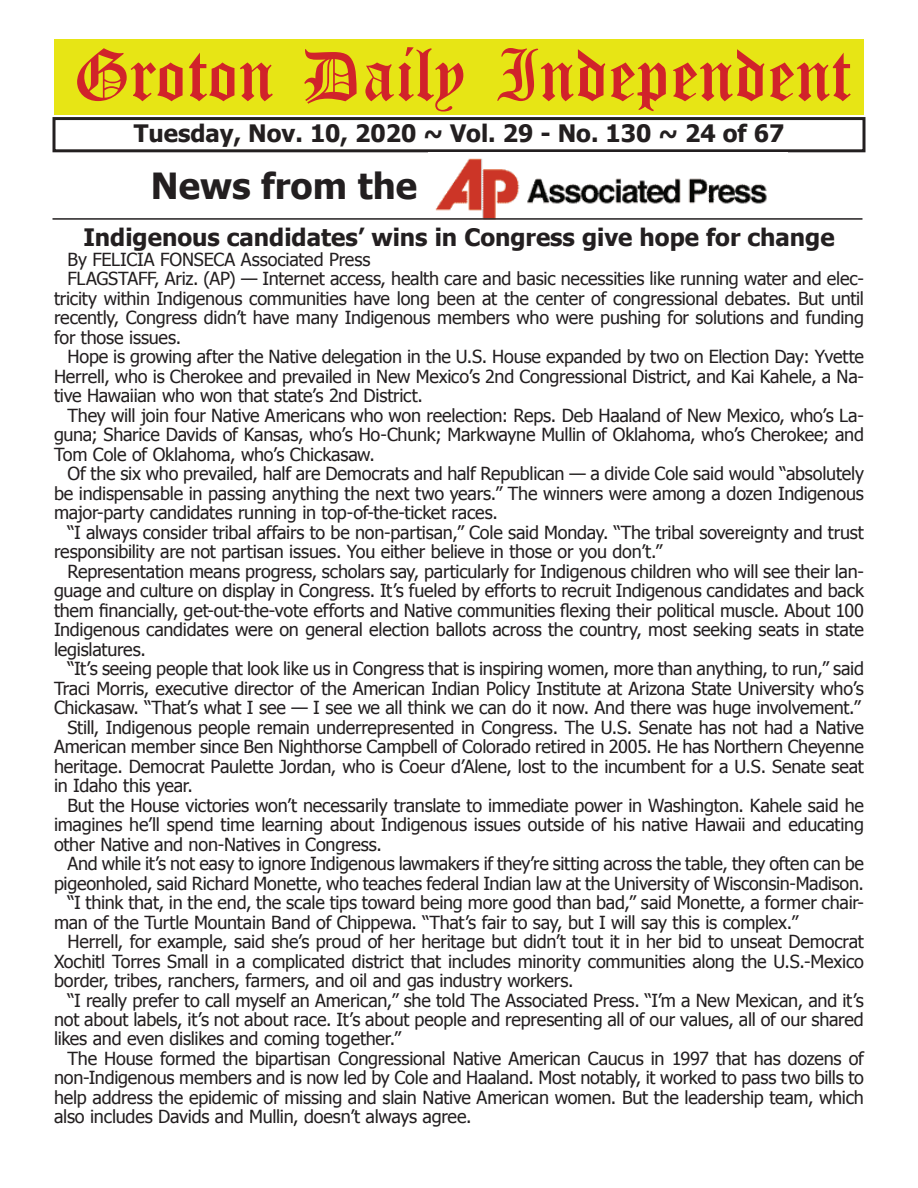
<style>
.page{position:relative;width:918px;height:1188px;background:#fff}
.page>*{position:absolute;margin:0;border:0;box-sizing:border-box;transform-origin:0 0}
.t1{font:54px "Old English Five";color:#d1232a}
.t2{font:700 36px "Tahoma";color:#231f20}
.t3{font:700 24px "Tahoma";color:#231f20}
.t4{font:18px "Tahoma";letter-spacing:-.015em;color:#231f20}
</style>
<div class="page">
<div style="left:52px;top:117px;width:814px;height:35px;border:3px solid #231f20"></div>
<div style="left:54px;top:40px;width:810px;height:75px;background:#e7e515"></div>
<img style="left:435px;top:158px;width:332px;height:60px">
<hr style="left:52px;top:218px;width:810px;height:2px;background:#231f20">
<h1 class="t1" style="left:73px;top:50px;width:779px">Groton Daily Independent</h1>
<h3 class="t3" style="left:134px;top:116px;width:652px">Tuesday, Nov. 10, 2020 ~ Vol. 29 - No. 130 ~ 24 of 67</h3>
<h2 class="t2" style="left:151px;top:161px;width:268px">News from the</h2>
<h3 class="t3" style="left:83px;top:221px;width:753px">Indigenous candidates’ wins in Congress give hope for change</h3>
<p class="t4" style="left:68px;top:247px;width:304px">By FELICIA FONSECA Associated Press</p>
<p class="t4" style="left:68px;top:267px;width:798px">FLAGSTAFF, Ariz. (AP) — Internet access, health care and basic necessities like running water and elec-</p>
<p class="t4" style="left:54px;top:286px;width:811px">tricity within Indigenous communities have long been at the center of congressional debates. But until</p>
<p class="t4" style="left:54px;top:306px;width:811px">recently, Congress didn’t have many Indigenous members who were pushing for solutions and funding</p>
<p class="t4" style="left:54px;top:325px;width:129px">for those issues.</p>
<p class="t4" style="left:68px;top:345px;width:798px">Hope is growing after the Native delegation in the U.S. House expanded by two on Election Day: Yvette</p>
<p class="t4" style="left:54px;top:364px;width:812px">Herrell, who is Cherokee and prevailed in New Mexico’s 2nd Congressional District, and Kai Kahele, a Na-</p>
<p class="t4" style="left:54px;top:384px;width:371px">tive Hawaiian who won that state’s 2nd District.</p>
<p class="t4" style="left:68px;top:403px;width:798px">They will join four Native Americans who won reelection: Reps. Deb Haaland of New Mexico, who’s La-</p>
<p class="t4" style="left:54px;top:423px;width:811px">guna; Sharice Davids of Kansas, who’s Ho-Chunk; Markwayne Mullin of Oklahoma, who’s Cherokee; and</p>
<p class="t4" style="left:54px;top:442px;width:323px">Tom Cole of Oklahoma, who’s Chickasaw.</p>
<p class="t4" style="left:68px;top:462px;width:798px">Of the six who prevailed, half are Democrats and half Republican — a divide Cole said would “absolutely</p>
<p class="t4" style="left:54px;top:481px;width:811px">be indispensable in passing anything the next two years.” The winners were among a dozen Indigenous</p>
<p class="t4" style="left:54px;top:501px;width:445px">major-party candidates running in top-of-the-ticket races.</p>
<p class="t4" style="left:68px;top:520px;width:798px">“I always consider tribal affairs to be non-partisan,” Cole said Monday. “The tribal sovereignty and trust</p>
<p class="t4" style="left:54px;top:540px;width:610px">responsibility are not partisan issues. You either believe in those or you don’t.”</p>
<p class="t4" style="left:68px;top:559px;width:798px">Representation means progress, scholars say, particularly for Indigenous children who will see their lan-</p>
<p class="t4" style="left:54px;top:579px;width:811px">guage and culture on display in Congress. It’s fueled by efforts to recruit Indigenous candidates and back</p>
<p class="t4" style="left:54px;top:598px;width:812px">them financially, get-out-the-vote efforts and Native communities flexing their political muscle. About 100</p>
<p class="t4" style="left:54px;top:618px;width:811px">Indigenous candidates were on general election ballots across the country, most seeking seats in state</p>
<p class="t4" style="left:54px;top:637px;width:93px">legislatures.</p>
<p class="t4" style="left:68px;top:656px;width:798px">“It’s seeing people that look like us in Congress that is inspiring women, more than anything, to run,” said</p>
<p class="t4" style="left:54px;top:676px;width:812px">Traci Morris, executive director of the American Indian Policy Institute at Arizona State University who’s</p>
<p class="t4" style="left:54px;top:695px;width:808px">Chickasaw. “That’s what I see — I see we all think we can do it now. And there was huge involvement.”</p>
<p class="t4" style="left:68px;top:715px;width:798px">Still, Indigenous people remain underrepresented in Congress. The U.S. Senate has not had a Native</p>
<p class="t4" style="left:54px;top:734px;width:811px">American member since Ben Nighthorse Campbell of Colorado retired in 2005. He has Northern Cheyenne</p>
<p class="t4" style="left:54px;top:754px;width:811px">heritage. Democrat Paulette Jordan, who is Coeur d’Alene, lost to the incumbent for a U.S. Senate seat</p>
<p class="t4" style="left:54px;top:773px;width:141px">in Idaho this year.</p>
<p class="t4" style="left:68px;top:793px;width:798px">But the House victories won’t necessarily translate to immediate power in Washington. Kahele said he</p>
<p class="t4" style="left:54px;top:812px;width:811px">imagines he’ll spend time learning about Indigenous issues outside of his native Hawaii and educating</p>
<p class="t4" style="left:54px;top:832px;width:329px">other Native and non-Natives in Congress.</p>
<p class="t4" style="left:68px;top:851px;width:798px">And while it’s not easy to ignore Indigenous lawmakers if they’re sitting across the table, they often can be</p>
<p class="t4" style="left:54px;top:871px;width:812px">pigeonholed, said Richard Monette, who teaches federal Indian law at the University of Wisconsin-Madison.</p>
<p class="t4" style="left:68px;top:890px;width:798px">“I think that, in the end, the scale tips toward being more good than bad,” said Monette, a former chair-</p>
<p class="t4" style="left:54px;top:910px;width:746px">man of the Turtle Mountain Band of Chippewa. “That’s fair to say, but I will say this is complex.”</p>
<p class="t4" style="left:68px;top:929px;width:798px">Herrell, for example, said she’s proud of her heritage but didn’t tout it in her bid to unseat Democrat</p>
<p class="t4" style="left:54px;top:949px;width:811px">Xochitl Torres Small in a complicated district that includes minority communities along the U.S.-Mexico</p>
<p class="t4" style="left:54px;top:968px;width:521px">border, tribes, ranchers, farmers, and oil and gas industry workers.</p>
<p class="t4" style="left:68px;top:988px;width:798px">“I really prefer to call myself an American,” she told The Associated Press. “I’m a New Mexican, and it’s</p>
<p class="t4" style="left:54px;top:1007px;width:811px">not about labels, it’s not about race. It’s about people and representing all of our values, all of our shared</p>
<p class="t4" style="left:54px;top:1027px;width:349px">likes and even dislikes and coming together.”</p>
<p class="t4" style="left:68px;top:1046px;width:798px">The House formed the bipartisan Congressional Native American Caucus in 1997 that has dozens of</p>
<p class="t4" style="left:54px;top:1066px;width:811px">non-Indigenous members and is now led by Cole and Haaland. Most notably, it worked to pass two bills to</p>
<p class="t4" style="left:54px;top:1085px;width:812px">help address the epidemic of missing and slain Native American women. But the leadership team, which</p>
<p class="t4" style="left:54px;top:1105px;width:419px">also includes Davids and Mullin, doesn’t always agree.</p>
</div>
